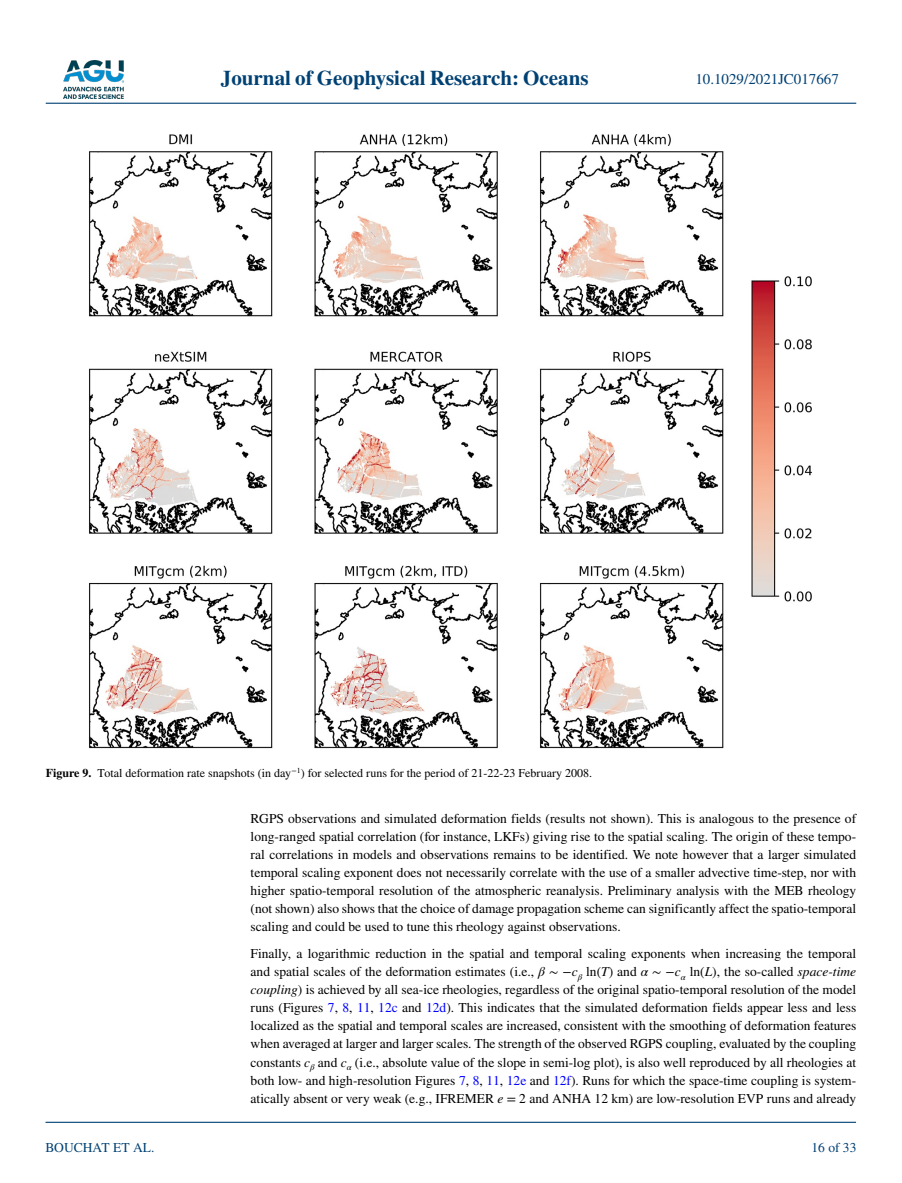
<style>
.page{position:relative;width:902px;height:1183px;background:#fff}
.page>*{position:absolute;margin:0;border:0;box-sizing:border-box;transform-origin:0 0}
.t1{font:700 21px "STIX";color:#004174}
.t2{font:15px "STIX";color:#004174}
.t3{font:13.5px/18px "STIX";color:#000;text-align:justify}
.t4{font:13.5px "STIX";color:#004174}
.t5{font:12px "STIX";color:#000}
.s1{font-weight:700}
.s2{font-style:italic}
.s3{color:#00f}
</style>
<div class="page">
<img style="left:63px;top:60px;width:60px;height:39px">
<hr style="left:46px;top:103px;width:810px;height:1px;background:#004174">
<hr style="left:45px;top:1121px;width:810px;height:1px;background:#004174">
<img style="left:89px;top:134px;width:723px;height:614px">
<h1 class="t1" style="left:221px;top:66px;width:369px">Journal of Geophysical Research: Oceans</h1>
<p class="t2" style="left:695px;top:69px;width:145px">10.1029/2021JC017667</p>
<p class="t5" style="left:46px;top:764px;width:548px"><span class="s1">Figure 9.</span> Total deformation rate snapshots (in day<sup>−1</sup>) for selected runs for the period of 21-22-23 February 2008.</p>
<p class="t4" style="left:45px;top:1138px;width:110px">BOUCHAT ET AL.</p>
<p class="t3" style="left:250px;top:810px;width:607px">RGPS observations and simulated deformation fields (results not shown). This is analogous to the presence of long-ranged spatial correlation (for instance, LKFs) giving rise to the spatial scaling. The origin of these tempo&shy;ral correlations in models and observations remains to be identified. We note however that a larger simulated temporal scaling exponent does not necessarily correlate with the use of a smaller advective time-step, nor with higher spatio-temporal resolution of the atmospheric reanalysis. Preliminary analysis with the MEB rheology (not shown) also shows that the choice of damage propagation scheme can significantly affect the spatio-temporal scaling and could be used to tune this rheology against observations.</p>
<p class="t3" style="left:250px;top:945px;width:607px">Finally, a logarithmic reduction in the spatial and temporal scaling exponents when increasing the temporal and spatial scales of the deformation estimates (i.e., <span class="s2">β</span> ∼ −<span class="s2">c</span><sub>β</sub> ln(<span class="s2">T</span>) and <span class="s2">α</span> ∼ −<span class="s2">c</span><sub>α</sub> ln(<span class="s2">L</span>), the so-called <span class="s2">space-time coupling</span>) is achieved by all sea-ice rheologies, regardless of the original spatio-temporal resolution of the model runs (Figures <span class="s3">7</span>, <span class="s3">8</span>, <span class="s3">11</span>, <span class="s3">12c</span> and <span class="s3">12d</span>). This indicates that the simulated deformation fields appear less and less localized as the spatial and temporal scales are increased, consistent with the smoothing of deformation features when averaged at larger and larger scales. The strength of the observed RGPS coupling, evaluated by the coupling constants <span class="s2">c</span><sub>β</sub> and <span class="s2">c</span><sub>α</sub> (i.e., absolute value of the slope in semi-log plot), is also well reproduced by all rheologies at both low- and high-resolution Figures <span class="s3">7</span>, <span class="s3">8</span>, <span class="s3">11</span>, <span class="s3">12e</span> and <span class="s3">12f</span>). Runs for which the space-time coupling is system&shy;atically absent or very weak (e.g., IFREMER <span class="s2">e</span> = 2 and ANHA 12 km) are low-resolution EVP runs and already</p>
<p class="t4" style="left:811px;top:1138px;width:46px">16 of 33</p>
</div>
